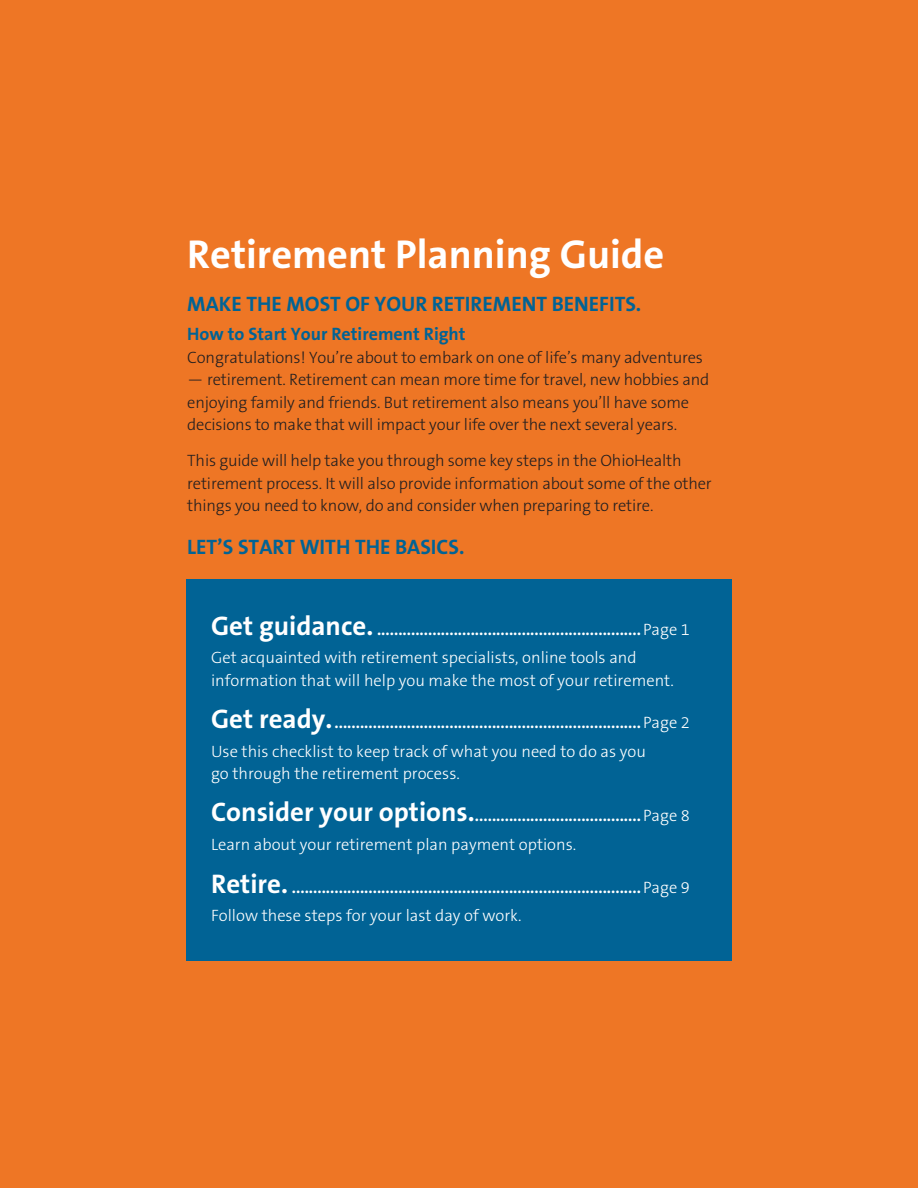
<style>
.page{position:relative;width:918px;height:1188px;background:#ee7625}
.page>*{position:absolute;margin:0;border:0;box-sizing:border-box;transform-origin:0 0}
.t1{font:700 40.5px "The Sans B7";color:#fff}
.t2{font:700 21px "The Sans B7";color:#016395}
.t3{font:700 18px "The Sans B7";color:#016395}
.t4{font:300 16.5px/22.5px "The Sans B3";letter-spacing:-.01em;color:#231f20}
.t5{font:700 16.5px "The Sans B7";color:#fff}
.t6{font:300 16.5px/22.2px "The Sans B3";color:#fff}
.s1{font-size:27px}
.s2{font-family:"The Sans B3";font-weight:300}
</style>
<div class="page">
<div style="left:186px;top:579px;width:546px;height:381px;background:#016395"></div>
<h1 class="t1" style="left:187px;top:233px;width:479px">Retirement Planning Guide</h1>
<p class="t2" style="left:187px;top:292px;width:456px">MAKE THE MOST OF YOUR RETIREMENT BENEFITS.</p>
<p class="t3" style="left:187px;top:325px;width:280px">How to Start Your Retirement Right</p>
<p class="t4" style="left:187px;top:347px;width:517px">Congratulations! You’re about to embark on one of life’s many adventures</p>
<p class="t4" style="left:187px;top:370px;width:524px">— retirement. Retirement can mean more time for travel, new hobbies and enjoying family and friends. But retirement also means you’ll have some decisions to make that will impact your life over the next several years.</p>
<p class="t4" style="left:187px;top:451px;width:526px">This guide will help take you through some key steps in the OhioHealth retirement process. It will also provide information about some of the other things you need to know, do and consider when preparing to retire.</p>
<p class="t2" style="left:187px;top:536px;width:279px">LET’S START WITH THE BASICS.</p>
<p class="t5" style="left:211px;top:620px;width:480px"><span class="s1">Get guidance.</span> ..............................................................<span class="s2">Page 1</span></p>
<p class="t6" style="left:211px;top:648px;width:464px">Get acquainted with retirement specialists, online tools and information that will help you make the most of your retirement.</p>
<p class="t5" style="left:211px;top:714px;width:480px"><span class="s1">Get ready.</span>........................................................................<span class="s2">Page 2</span></p>
<p class="t6" style="left:211px;top:741px;width:436px">Use this checklist to keep track of what you need to do as you go through the retirement process.</p>
<p class="t5" style="left:211px;top:807px;width:480px"><span class="s1">Consider your options.</span>.......................................<span class="s2">Page 8</span></p>
<p class="t6" style="left:211px;top:834px;width:367px">Learn about your retirement plan payment options.</p>
<p class="t5" style="left:211px;top:878px;width:480px"><span class="s1">Retire.</span> ..................................................................................<span class="s2">Page 9</span></p>
<p class="t6" style="left:211px;top:906px;width:312px">Follow these steps for your last day of work.</p>
</div>
